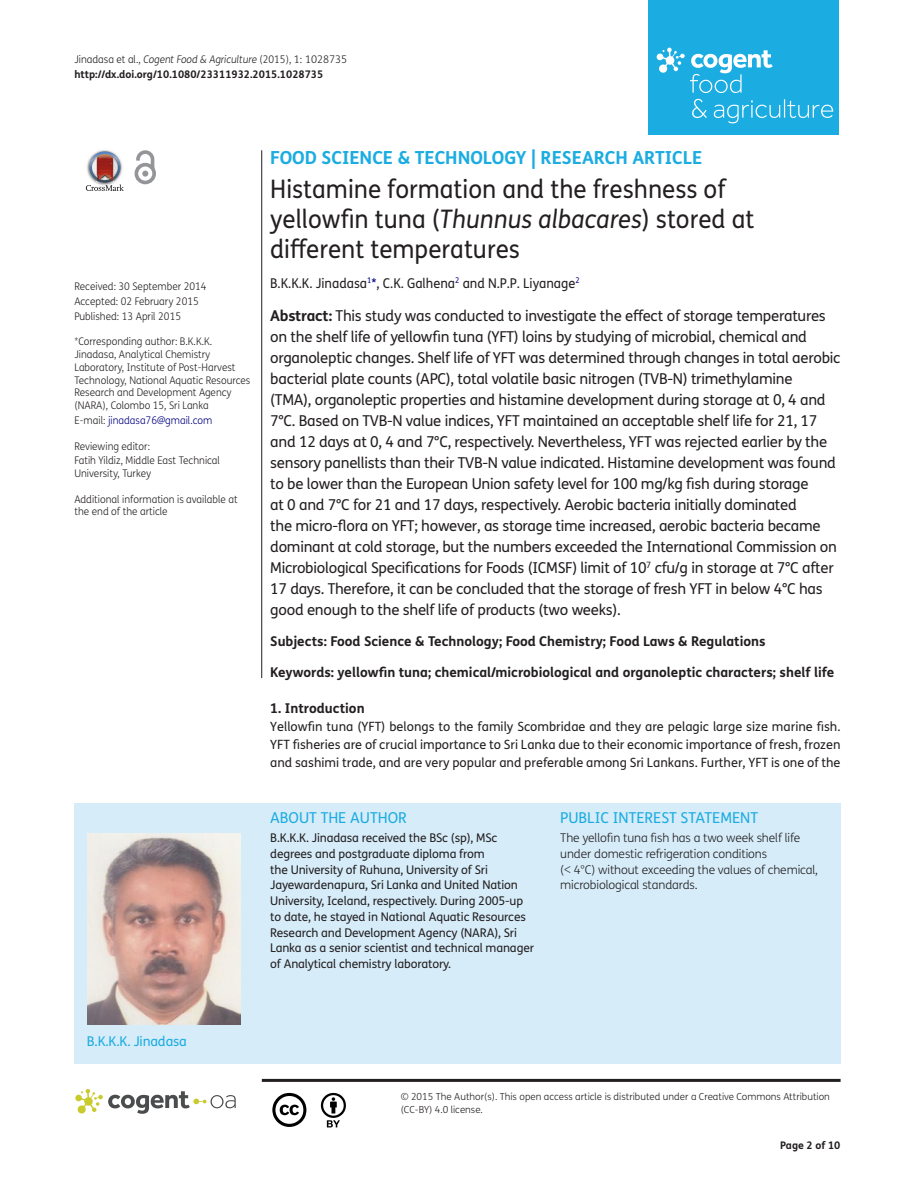
<style>
.page{position:relative;width:915px;height:1191px;background:#fff}
.page>*{position:absolute;margin:0;border:0;box-sizing:border-box;transform-origin:0 0}
.t1{font:25.5px/30px "FS Me Pro";color:#231f20;scale:.95 1}
.t2{font:700 18px "FS Me Pro";color:#1bace1}
.t3{font:15px/21px "FS Me Pro";letter-spacing:-.015em;color:#231f20}
.t4{font:15px "FS Me Pro";color:#1bace1}
.t5{font:700 13.5px "FS Me Pro";color:#231f20}
.t6{font:13.5px "FS Me Pro";color:#231f20;scale:.95 1}
.t7{font:13.5px "FS Me Pro";letter-spacing:-.01em;color:#1bace1}
.t8{font:12.75px/18px "FS Me Pro";color:#231f20;text-align:justify}
.t9{font:12px/15.8px "FS Me Pro";letter-spacing:-.01em;color:#231f20}
.t10{font:300 12px/15.8px "FS Me Pro";letter-spacing:-.01em;color:#231f20}
.t11{font:300 10.5px/12.8px "FS Me Pro";color:#231f20;scale:.95 1}
.t12{font:700 10.5px/15px "FS Me Pro";color:#231f20}
.t13{font:300 10.5px "FS Me Pro";color:#000080;scale:.95 1}
.t14{font:300 9.75px/12.8px "FS Me Pro";color:#231f20}
.s1{font-weight:300}
.s2{font-weight:300;font-style:italic}
.s3{color:#231f20}
.s4{font-style:italic}
.s5{color:#000080}
.s6{font-weight:700}
</style>
<div class="page">
<div style="left:648px;top:0;width:190px;height:134px;background:#1bace1"></div>
<svg style="left:656px;top:48px;width:116px;height:45px"></svg>
<svg style="left:692px;top:99px;width:15px;height:19px"></svg>
<svg style="left:713px;top:99px;width:119px;height:24px"></svg>
<div style="left:74px;top:803px;width:766px;height:260px;background:#d6ecf9"></div>
<svg style="left:86px;top:151px;width:38px;height:40px"></svg>
<svg style="left:134px;top:150px;width:22px;height:34px"></svg>
<hr style="left:262px;top:1078px;width:578px;height:3px;background:#231f20">
<svg style="left:75px;top:1089px;width:161px;height:24px"></svg>
<svg style="left:272px;top:1093px;width:34px;height:34px"></svg>
<svg style="left:321px;top:1093px;width:25px;height:34px"></svg>
<img style="left:87px;top:833px;width:153px;height:191px">
<hr style="left:261px;top:150px;width:1px;height:528px;background:#231f20">
<p class="t12" style="left:74px;top:51px;width:274px"><span class="s1">Jinadasa et al.,</span> <span class="s2">Cogent Food &amp; Agriculture</span> <span class="s1">(2015), 1: 1028735 </span>http://dx.doi.org/10.1080/23311932.2015.1028735</p>
<p class="t11" style="left:74px;top:279px;width:141px;line-height:14.9px">Received: 30 September 2014<br>Accepted: 02 February 2015<br>Published: 13 April 2015</p>
<p class="t11" style="left:74px;top:335px;width:187px">*Corresponding author: B.K.K.K.<br>Jinadasa, Analytical Chemistry Laboratory, Institute of Post-Harvest Technology, National Aquatic Resources Research and Development Agency (NARA), Colombo 15, Sri Lanka</p>
<p class="t13" style="left:74px;top:413px;width:147px"><span class="s3">E-mail:</span> jinadasa76@gmail.com</p>
<p class="t11" style="left:74px;top:438px;width:155px;line-height:14.9px">Reviewing editor:<br>Fatih Yildiz, Middle East Technical</p>
<p class="t11" style="left:74px;top:467px;width:82px">University, Turkey</p>
<p class="t11" style="left:74px;top:492px;width:173px">Additional information is available at the end of the article</p>
<p class="t2" style="left:270px;top:143px;width:433px">FOOD SCIENCE &amp; TECHNOLOGY | RESEARCH ARTICLE</p>
<h1 class="t1" style="left:270px;top:174px;width:511px">Histamine formation and the freshness of yellowfin tuna (<span class="s4">Thunnus albacares</span>) stored at different temperatures</h1>
<p class="t6" style="left:270px;top:273px;width:327px">B.K.K.K. Jinadasa<sup>1</sup><span class="s5">*</span>, C.K. Galhena<sup>2</sup> and N.P.P. Liyanage<sup>2</sup></p>
<p class="t3" style="left:270px;top:305px;width:571px"><span class="s6">Abstract:</span> This study was conducted to investigate the effect of storage temperatures on the shelf life of yellowfin tuna (YFT) loins by studying of microbial, chemical and organoleptic changes. Shelf life of YFT was determined through changes in total aerobic bacterial plate counts (APC), total volatile basic nitrogen (TVB-N) trimethylamine<br>(TMA), organoleptic properties and histamine development during storage at 0, 4 and 7°C. Based on TVB-N value indices, YFT maintained an acceptable shelf life for 21, 17 and 12 days at 0, 4 and 7°C, respectively. Nevertheless, YFT was rejected earlier by the sensory panellists than their TVB-N value indicated. Histamine development was found to be lower than the European Union safety level for 100 mg/kg fish during storage<br>at 0 and 7°C for 21 and 17 days, respectively. Aerobic bacteria initially dominated<br>the micro-flora on YFT; however, as storage time increased, aerobic bacteria became dominant at cold storage, but the numbers exceeded the International Commission on Microbiological Specifications for Foods (ICMSF) limit of 10<sup>7</sup> cfu/g in storage at 7°C after 17 days. Therefore, it can be concluded that the storage of fresh YFT in below 4°C has good enough to the shelf life of products (two weeks).</p>
<p class="t5" style="left:270px;top:631px;width:496px">Subjects: Food Science &amp; Technology; Food Chemistry; Food Laws &amp; Regulations</p>
<p class="t5" style="left:270px;top:662px;width:565px">Keywords: yellowfin tuna; chemical/microbiological and organoleptic characters; shelf life</p>
<p class="t5" style="left:270px;top:698px;width:96px">1. Introduction</p>
<p class="t8" style="left:270px;top:717px;width:571px">Yellowfin tuna (YFT) belongs to the family Scombridae and they are pelagic large size marine fish.<br>YFT fisheries are of crucial importance to Sri Lanka due to their economic importance of fresh, frozen and sashimi trade, and are very popular and preferable among Sri Lankans. Further, YFT is one of the</p>
<p class="t4" style="left:270px;top:807px;width:138px">ABOUT THE AUTHOR</p>
<p class="t9" style="left:270px;top:830px;width:265px">B.K.K.K. Jinadasa received the BSc (sp), MSc degrees and postgraduate diploma from<br>the University of Ruhuna, University of Sri Jayewardenapura, Sri Lanka and United Nation University, Iceland, respectively. During 2005-up to date, he stayed in National Aquatic Resources Research and Development Agency (NARA), Sri Lanka as a senior scientist and technical manager of Analytical chemistry laboratory.</p>
<p class="t4" style="left:560px;top:807px;width:199px">PUBLIC INTEREST STATEMENT</p>
<p class="t10" style="left:560px;top:829px;width:259px">The yellofin tuna fish has a two week shelf life under domestic refrigeration conditions<br>(&lt; 4°C) without exceeding the values of chemical, microbiological standards.</p>
<p class="t7" style="left:87px;top:1032px;width:101px">B.K.K.K. Jinadasa</p>
<p class="t14" style="left:400px;top:1090px;width:430px">© 2015 The Author(s). This open access article is distributed under a Creative Commons Attribution (CC-BY) 4.0 license.</p>
<p class="t12" style="left:780px;top:1137px;width:62px">Page 2 of 10</p>
</div>
